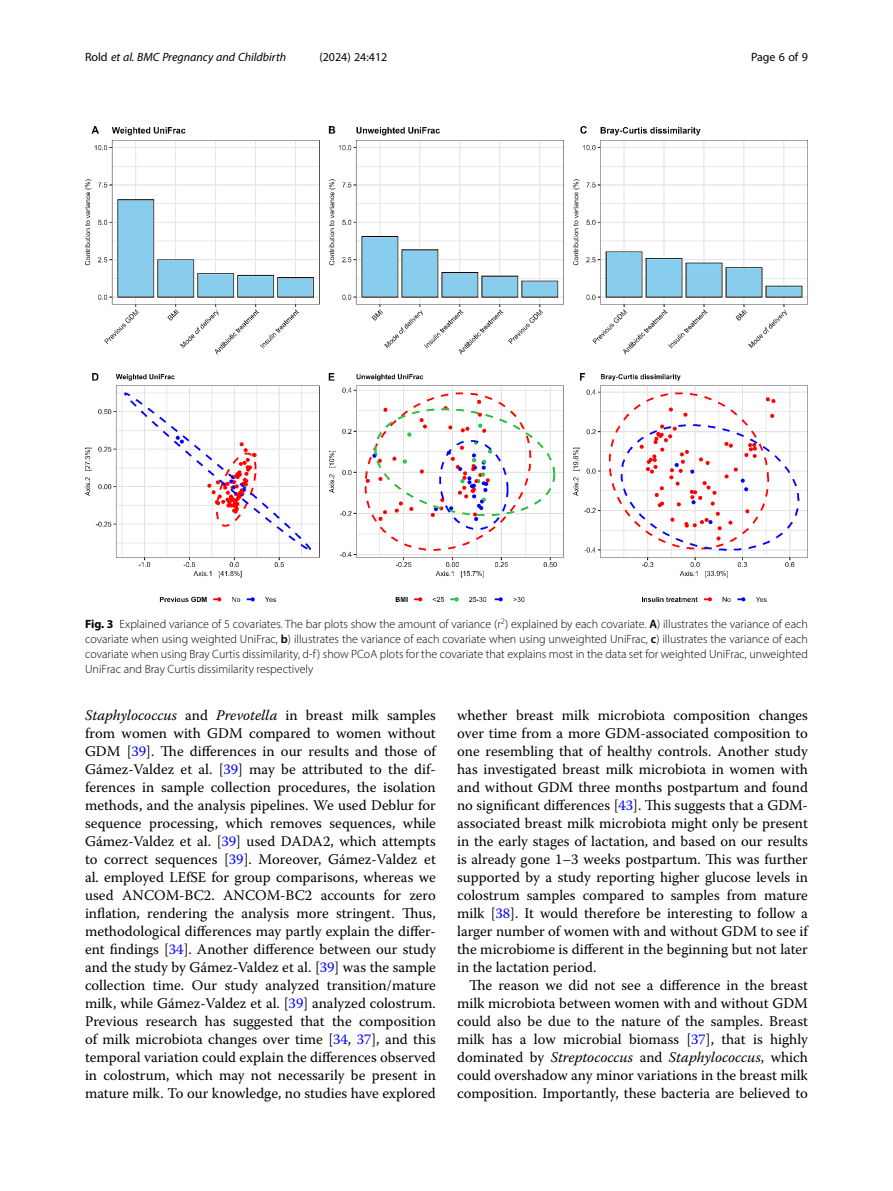
<style>
.page{position:relative;width:893px;height:1191px;background:#fff}
.page>*{position:absolute;margin:0;border:0;box-sizing:border-box;transform-origin:0 0}
.Body_Text_Indent{font:14.7px/18px "Warnock Pro";color:#000;text-align:justify}
.Figure_Caption{font:300 12px/15px "Myriad Pro";color:#000;text-align:justify}
.t1{font:italic 12px "Myriad Pro";color:#000}
.t2{font:12px "Myriad Pro";color:#000}
.s1{font-style:normal}
.s2{font-weight:700}
.s3{font-weight:600}
.s4{font-style:italic}
.s5{color:#00f}
</style>
<div class="page">
<img style="left:85px;top:126px;width:723px;height:475px">
<p class="t1" style="left:85px;top:50px;width:203px"><span class="s1">Rold</span> et al. BMC Pregnancy and Childbirth</p>
<p class="t2" style="left:319px;top:50px;width:70px">(2024) 24:412</p>
<p class="t2" style="left:751px;top:50px;width:58px">Page 6 of 9</p>
<p class="Figure_Caption" style="left:85px;top:617px;width:724px"><span class="s2">Fig. 3</span> Explained variance of 5 covariates. The bar plots show the amount of variance (r<sup>2</sup>) explained by each covariate. <span class="s3">A</span>) illustrates the variance of each covariate when using weighted UniFrac, <span class="s3">b</span>) illustrates the variance of each covariate when using unweighted UniFrac, <span class="s3">c</span>) illustrates the variance of each covariate when using Bray Curtis dissimilarity, d-f ) show PCoA plots for the covariate that explains most in the data set for weighted UniFrac, unweighted UniFrac and Bray Curtis dissimilarity respectively</p>
<p class="Body_Text_Indent" style="left:85px;top:706px;width:352px"><span class="s4">Staphylococcus</span> and <span class="s4">Prevotella</span> in breast milk samples from women with GDM compared to women without GDM [<span class="s5">39</span>]. The differences in our results and those of Gámez-Valdez et al. [<span class="s5">39</span>] may be attributed to the dif&shy;ferences in sample collection procedures, the isolation methods, and the analysis pipelines. We used Deblur for sequence processing, which removes sequences, while Gámez-Valdez et al. [<span class="s5">39</span>] used DADA2, which attempts to correct sequences [<span class="s5">39</span>]. Moreover, Gámez-Valdez et al. employed LEfSE for group comparisons, whereas we used ANCOM-BC2. ANCOM-BC2 accounts for zero inflation, rendering the analysis more stringent. Thus, methodological differences may partly explain the differ&shy;ent findings [<span class="s5">34</span>]. Another difference between our study and the study by Gámez-Valdez et al. [<span class="s5">39</span>] was the sample collection time. Our study analyzed transition/mature milk, while Gámez-Valdez et al. [<span class="s5">39</span>] analyzed colostrum.<br>Previous research has suggested that the composition of milk microbiota changes over time [<span class="s5">34</span>, <span class="s5">37</span>], and this temporal variation could explain the differences observed in colostrum, which may not necessarily be present in mature milk. To our knowledge, no studies have explored</p>
<p class="Body_Text_Indent" style="left:457px;top:706px;width:352px">whether breast milk microbiota composition changes over time from a more GDM-associated composition to one resembling that of healthy controls. Another study has investigated breast milk microbiota in women with and without GDM three months postpartum and found no significant differences [<span class="s5">43</span>]. This suggests that a GDM&shy;associated breast milk microbiota might only be present in the early stages of lactation, and based on our results is already gone 1–3 weeks postpartum. This was further supported by a study reporting higher glucose levels in colostrum samples compared to samples from mature milk [<span class="s5">38</span>]. It would therefore be interesting to follow a larger number of women with and without GDM to see if the microbiome is different in the beginning but not later in the lactation period.</p>
<p class="Body_Text_Indent" style="left:457px;top:976px;width:352px;text-indent:12px">The reason we did not see a difference in the breast milk microbiota between women with and without GDM could also be due to the nature of the samples. Breast milk has a low microbial biomass [<span class="s5">37</span>], that is highly dominated by <span class="s4">Streptococcus</span> and <span class="s4">Staphylococcus</span>, which could overshadow any minor variations in the breast milk composition. Importantly, these bacteria are believed to</p>
</div>
